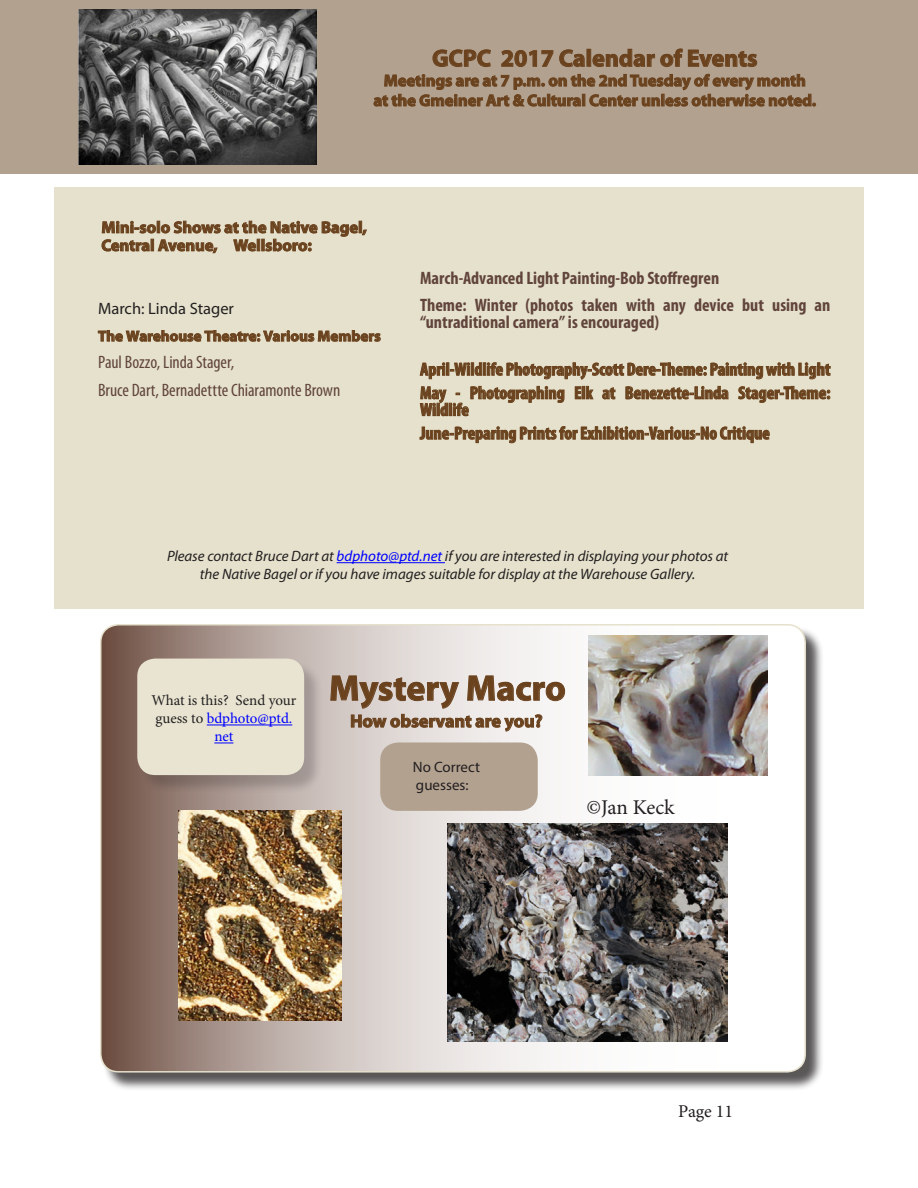
<style>
.page{position:relative;width:918px;height:1188px;background:#fff}
.page>*{position:absolute;margin:0;border:0;box-sizing:border-box;transform-origin:0 0}
.Heading{font:700 36px "Myriad Pro";color:#6a421e}
.Heading-2{font:700 24px "Myriad Pro";color:#6a421e}
.Arno_Semibold_Italic{font:21px "Minion Pro";letter-spacing:-.01em;color:#231f20}
.t1{font:700 condensed 18px/16.8px "Myriad Pro";color:#6a421e}
.t2{font:700 condensed 18px/16.8px "Myriad Pro";color:#61443c}
.t3{font:condensed 18px "Myriad Pro";letter-spacing:-.005em;color:#61443c}
.Heading-3{font:700 18px "Myriad Pro";color:#6a421e}
.t4{font:18px "Minion Pro";letter-spacing:-.005em;color:#231f20}
.Heading-4{font:700 16.5px/18px "Myriad Pro";color:#6a421e}
.t5{font:16.5px "Myriad Pro";color:#231f20}
.t6{font:italic 15px/18px "Myriad Pro";color:#231f20;text-align:center}
.Arno_Semibold_Italic-2{font:15px/18px "Minion Pro";letter-spacing:-.005em;color:#231f20;text-align:center}
.t7{font:700 15px "Myriad Pro";color:#6a421e}
.t8{font:15px/18px "Myriad Pro";color:#231f20}
.s1{color:#00f}
</style>
<div class="page">
<div style="left:102px;top:626px;width:723px;height:465px;background:#231f20;opacity:.75"></div>
<svg style="left:101px;top:625px;width:704px;height:447px"></svg>
<div style="left:100px;top:624px;width:706px;height:449px;border:2px solid #e5e1cc;border-radius:18px"></div>
<svg style="left:330px;top:675px;width:235px;height:57px"></svg>
<div style="left:140px;top:661px;width:183px;height:133px;background:#231f20;opacity:.22"></div>
<div style="left:137px;top:659px;width:167px;height:116px;background:#e8e4d1;border-radius:18px"></div>
<hr style="left:207px;top:725px;width:85px;height:1px;background:#00f">
<svg style="left:214px;top:743px;width:19px;height:1px"></svg>
<div style="left:380px;top:742px;width:158px;height:69px;background:#b2a18f;border-radius:18px"></div>
<div style="left:0;top:0;width:918px;height:174px;background:#b2a18f"></div>
<svg style="left:432px;top:49px;width:59px;height:18px"></svg>
<svg style="left:501px;top:49px;width:84px;height:18px"></svg>
<div style="left:587px;top:49px;width:4px;height:17px;border:1px solid #6a421e"></div>
<svg style="left:592px;top:48px;width:165px;height:19px"></svg>
<svg style="left:373px;top:73px;width:443px;height:34px"></svg>
<div style="left:54px;top:187px;width:810px;height:422px;background:#e5e1cc"></div>
<hr style="left:337px;top:562px;width:108px;height:1px;background:#00f">
<svg style="left:101px;top:220px;width:266px;height:34px"></svg>
<svg style="left:98px;top:330px;width:283px;height:12px"></svg>
<svg style="left:420px;top:362px;width:411px;height:18px"></svg>
<svg style="left:575px;top:386px;width:19px;height:14px"></svg>
<svg style="left:602px;top:387px;width:14px;height:13px"></svg>
<svg style="left:625px;top:386px;width:104px;height:14px"></svg>
<svg style="left:738px;top:386px;width:92px;height:17px"></svg>
<svg style="left:420px;top:386px;width:145px;height:31px"></svg>
<svg style="left:419px;top:426px;width:351px;height:18px"></svg>
<img style="left:589px;top:636px;width:179px;height:139px">
<img style="left:178px;top:811px;width:163px;height:210px">
<img style="left:448px;top:824px;width:280px;height:218px">
<img style="left:79px;top:9px;width:237px;height:155px">
<p class="Heading-2" style="left:432px;top:43px;width:327px">GCPC 2017 Calendar of Events</p>
<p class="Heading-4" style="left:384px;top:71px;width:424px">Meetings are at 7 p.m. on the 2nd Tuesday of every month</p>
<p class="Heading-4" style="left:374px;top:91px;width:444px">at the Gmeiner Art &amp; Cultural Center unless otherwise noted.</p>
<p class="Heading-4" style="left:101px;top:218px;width:267px">Mini-solo Shows at the Native Bagel,<br>Central Avenue, Wellsboro:</p>
<p class="t5" style="left:98px;top:298px;width:137px">March: Linda Stager</p>
<p class="t7" style="left:98px;top:326px;width:284px">The Warehouse Theatre: Various Members</p>
<p class="t3" style="left:98px;top:352px;width:138px">Paul Bozzo, Linda Stager,</p>
<p class="t3" style="left:98px;top:379px;width:244px">Bruce Dart, Bernadettte Chiaramonte Brown</p>
<p class="t2" style="left:420px;top:269px;width:301px">March-Advanced Light Painting-Bob Stoffregren</p>
<p class="t2" style="left:420px;top:297px;width:412px">Theme: Winter (photos taken with any device but using an “untraditional camera” is encouraged)</p>
<p class="t1" style="left:420px;top:361px;width:412px">April-Wildlife Photography-Scott Dere-Theme: Painting with Light</p>
<p class="t1" style="left:420px;top:384px;width:412px">May - Photographing Elk at Benezette-Linda Stager-Theme:<br>Wildlife</p>
<p class="t1" style="left:420px;top:424px;width:351px">June-Preparing Prints for Exhibition-Various-No Critique</p>
<p class="t6" style="left:167px;top:547px;width:563px">Please contact Bruce Dart at <span class="s1">bdphoto@ptd.net</span> if you are interested in displaying your photos at the Native Bagel or if you have images suitable for display at the Warehouse Gallery.</p>
<p class="Arno_Semibold_Italic-2" style="left:151px;top:692px;width:147px">What is this? Send your guess to <span class="s1">bdphoto@ptd. net</span></p>
<p class="Heading" style="left:329px;top:665px;width:238px">Mystery Macro</p>
<p class="Heading-3" style="left:350px;top:709px;width:194px">How observant are you?</p>
<p class="t8" style="left:413px;top:757px;width:69px">No Correct guesses:</p>
<p class="Arno_Semibold_Italic" style="left:586px;top:793px;width:90px">©Jan Keck</p>
<p class="t4" style="left:678px;top:1099px;width:56px">Page 11</p>
</div>
